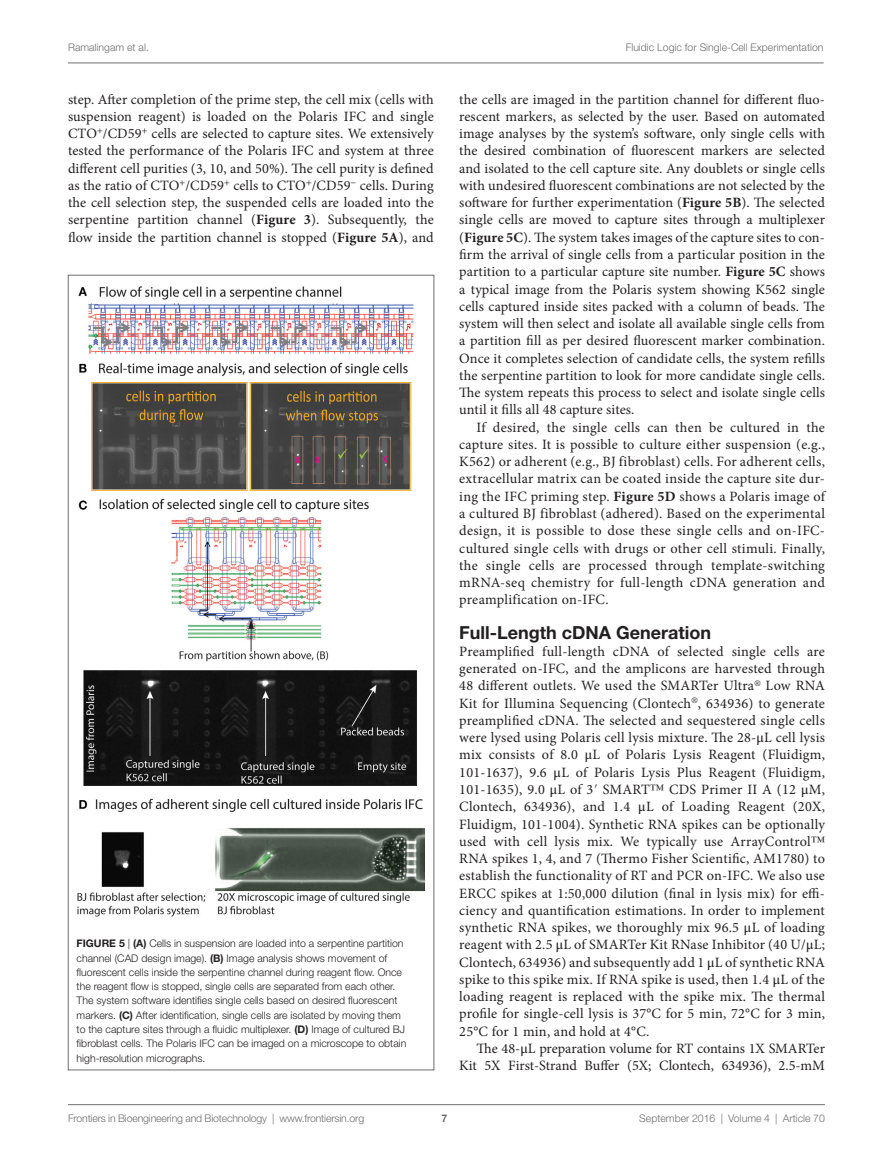
<style>
.page{position:relative;width:893px;height:1170px;background:#fff}
.page>*{position:absolute;margin:0;border:0;box-sizing:border-box;transform-origin:0 0}
.t1{font:700 18px "Helvetica Neue LT Std";color:#231f20}
.t2{font:14.25px/17.2px "Minion Pro";letter-spacing:.005em;color:#231f20;text-align:justify}
.t3{font:300 10.5px/14.2px "Helvetica Neue LT Std";color:#231f20}
.t4{font:300 10.5px "Helvetica Neue LT Std";color:#6c6d70}
.t5{font:700 10.5px "Helvetica Neue LT Std";color:#6c6d70}
.s1{font-weight:700}
.s2{font-family:"STIX General"}
</style>
<div class="page">
<img style="left:78px;top:286px;width:346px;height:630px">
<hr style="left:68px;top:1104px;width:757px;height:1px;background:#6c6d70">
<hr style="left:68px;top:63px;width:755px;height:1px;background:#6c6d70">
<p class="t4" style="left:68px;top:41px;width:82px">Ramalingam et al.</p>
<p class="t4" style="left:626px;top:41px;width:199px">Fluidic Logic for Single-Cell Experimentation</p>
<p class="t2" style="left:68px;top:91px;width:367px">step. After completion of the prime step, the cell mix (cells with suspension reagent) is loaded on the Polaris IFC and single CTO<sup>+</sup>/CD59<sup>+</sup> cells are selected to capture sites. We extensively tested the performance of the Polaris IFC and system at three different cell purities (3, 10, and 50%). The cell purity is defined as the ratio of CTO<sup>+</sup>/CD59<sup>+</sup> cells to CTO<sup>+</sup>/CD59<sup>−</sup> cells. During the cell selection step, the suspended cells are loaded into the serpentine partition channel (<span class="s1">Figure 3</span>). Subsequently, the flow inside the partition channel is stopped (<span class="s1">Figure 5A</span>), and</p>
<p class="t3" style="left:77px;top:936px;width:331px"><span class="s1">Figure 5</span> | <span class="s1">(A)</span> Cells in suspension are loaded into a serpentine partition channel (CAD design image). <span class="s1">(B)</span> Image analysis shows movement of fluorescent cells inside the serpentine channel during reagent flow. Once the reagent flow is stopped, single cells are separated from each other.<br>The system software identifies single cells based on desired fluorescent markers. <span class="s1">(C)</span> After identification, single cells are isolated by moving them to the capture sites through a fluidic multiplexer. <span class="s1">(D)</span> Image of cultured BJ fibroblast cells. The Polaris IFC can be imaged on a microscope to obtain high-resolution micrographs.</p>
<p class="t2" style="left:459px;top:90px;width:367px">the cells are imaged in the partition channel for different fluo&shy;rescent markers, as selected by the user. Based on automated image analyses by the system’s software, only single cells with the desired combination of fluorescent markers are selected and isolated to the cell capture site. Any doublets or single cells with undesired fluorescent combinations are not selected by the software for further experimentation (<span class="s1">Figure 5B</span>). The selected single cells are moved to capture sites through a multiplexer (<span class="s1">Figure 5C</span>). The system takes images of the capture sites to con&shy;firm the arrival of single cells from a particular position in the partition to a particular capture site number. <span class="s1">Figure 5C</span> shows a typical image from the Polaris system showing K562 single cells captured inside sites packed with a column of beads. The system will then select and isolate all available single cells from a partition fill as per desired fluorescent marker combination.<br>Once it completes selection of candidate cells, the system refills the serpentine partition to look for more candidate single cells.<br>The system repeats this process to select and isolate single cells until it fills all 48 capture sites.</p>
<p class="t2" style="left:459px;top:418px;width:367px;text-indent:17px">If desired, the single cells can then be cultured in the capture sites. It is possible to culture either suspension (e.g., K562) or adherent (e.g., BJ fibroblast) cells. For adherent cells, extracellular matrix can be coated inside the capture site dur&shy;ing the IFC priming step. <span class="s1">Figure 5D</span> shows a Polaris image of a cultured BJ fibroblast (adhered). Based on the experimental design, it is possible to dose these single cells and on-IFC&shy;cultured single cells with drugs or other cell stimuli. Finally, the single cells are processed through template-switching mRNA-seq chemistry for full-length cDNA generation and preamplification on-IFC.</p>
<p class="t1" style="left:459px;top:621px;width:253px">Full-Length cDNA Generation</p>
<p class="t2" style="left:459px;top:642px;width:367px">Preamplified full-length cDNA of selected single cells are generated on-IFC, and the amplicons are harvested through 48 different outlets. We used the SMARTer Ultra<sup>®</sup> Low RNA Kit for Illumina Sequencing (Clontech<sup>®</sup>, 634936) to generate preamplified cDNA. The selected and sequestered single cells were lysed using Polaris cell lysis mixture. The 28-<span class="s2">μ</span>L cell lysis mix consists of 8.0 <span class="s2">μ</span>L of Polaris Lysis Reagent (Fluidigm, 101-1637), 9.6 <span class="s2">μ</span>L of Polaris Lysis Plus Reagent (Fluidigm, 101-1635), 9.0 <span class="s2">μ</span>L of 3<span class="s2">′</span> SMART<span class="s2">™</span> CDS Primer II A (12 <span class="s2">μ</span>M, Clontech, 634936), and 1.4 <span class="s2">μ</span>L of Loading Reagent (20X, Fluidigm, 101-1004). Synthetic RNA spikes can be optionally used with cell lysis mix. We typically use ArrayControl<span class="s2">™ </span>RNA spikes 1, 4, and 7 (Thermo Fisher Scientific, AM1780) to establish the functionality of RT and PCR on-IFC. We also use ERCC spikes at 1:50,000 dilution (final in lysis mix) for effi&shy;ciency and quantification estimations. In order to implement synthetic RNA spikes, we thoroughly mix 96.5 <span class="s2">μ</span>L of loading reagent with 2.5 <span class="s2">μ</span>L of SMARTer Kit RNase Inhibitor (40 U/<span class="s2">μ</span>L; Clontech, 634936) and subsequently add 1 <span class="s2">μ</span>L of synthetic RNA spike to this spike mix. If RNA spike is used, then 1.4 <span class="s2">μ</span>L of the loading reagent is replaced with the spike mix. The thermal profile for single-cell lysis is 37°C for 5 min, 72°C for 3 min, 25°C for 1 min, and hold at 4°C.</p>
<p class="t2" style="left:459px;top:1039px;width:367px;text-align:right">The 48-<span class="s2">μ</span>L preparation volume for RT contains 1X SMARTer<br>Kit 5X First-Strand Buffer (5X; Clontech, 634936), 2.5-mM</p>
<p class="t4" style="left:68px;top:1111px;width:298px">Frontiers in Bioengineering and Biotechnology | www.frontiersin.org</p>
<p class="t4" style="left:639px;top:1111px;width:187px">September 2016 | Volume 4 | Article 70</p>
<p class="t5" style="left:441px;top:1111px;width:7px">7</p>
</div>
